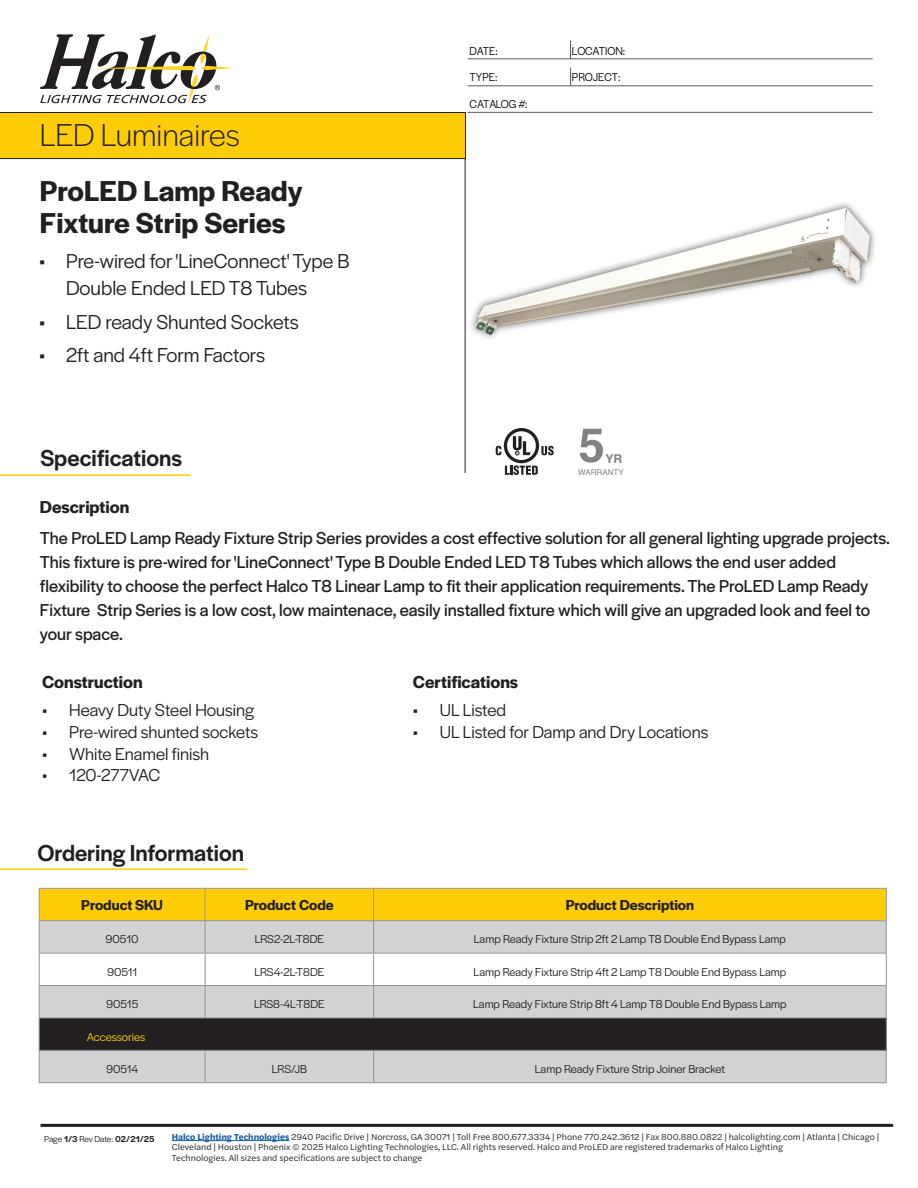
<style>
.page{position:relative;width:918px;height:1188px;background:#fff}
.page>*{position:absolute;margin:0;border:0;box-sizing:border-box;transform-origin:0 0}
.t1{font:300 33px "Halyard Display";color:#231f20}
.t2{font:600 30px/31.5px "Halyard Display";color:#231f20}
.t3{font:500 24px "Halyard Display";color:#231f20}
.t4{font:21px/27px "Halyard Display";color:#231f20}
.t5{font:18px/24px "Halyard Display";color:#231f20}
.t6{font:18px "Halyard Display";color:#231f20}
.t7{font:600 18px "Halyard Display";color:#231f20}
.t8{font:600 15px "Halyard Display";color:#231f20}
.t9{font:700 12.15px "Helvetica";color:#808285}
.t10{font:12px "Halyard Display";color:#231f20}
.t11{font:12px "Halyard Display";color:#040503;scale:.95 1}
.t12{font:12px "Halyard Display";letter-spacing:-.005em;color:#fecd08}
.t13{font:12px "Halyard Display";letter-spacing:-.02em;color:#040503;scale:.95 1}
.t14{font:9px/10.8px "Halyard Text";color:#231f20}
.t15{font:9px "Halyard Display";letter-spacing:-.02em;color:#231f20}
.t16{font:7.95px "Helvetica";color:#808285}
.s1{font-family:"Halyard Text";font-weight:600}
.s2{font-family:"Halyard Text VF";color:#175d9e}
</style>
<div class="page">
<img style="left:471px;top:204px;width:404px;height:134px">
<hr style="left:465px;top:121px;width:1px;height:352px;background:#231f20">
<div style="left:0;top:112px;width:466px;height:47px;background:#fecd08"></div>
<svg style="left:40px;top:34px;width:193px;height:71px"></svg>
<hr style="left:0;top:474px;width:191px;height:2px;background:#fecd08">
<hr style="left:172px;top:1140px;width:117px;height:1px;background:#175d9e">
<hr style="left:40px;top:1124px;width:853px;height:3px;background:#231f20">
<hr style="left:468px;top:59px;width:405px;height:1px;background:#59595c">
<svg style="left:570px;top:41px;width:1px;height:18px"></svg>
<hr style="left:468px;top:86px;width:405px;height:1px;background:#59595c">
<svg style="left:570px;top:68px;width:1px;height:18px"></svg>
<hr style="left:468px;top:112px;width:405px;height:1px;background:#59595c">
<svg style="left:505px;top:465px;width:33px;height:10px"></svg>
<svg style="left:541px;top:446px;width:13px;height:9px"></svg>
<div style="left:504px;top:429px;width:35px;height:34px;background:#231f20;border-radius:50%"></div>
<svg style="left:507px;top:431px;width:29px;height:29px"></svg>
<svg style="left:513px;top:436px;width:17px;height:19px"></svg>
<svg style="left:496px;top:446px;width:6px;height:9px"></svg>
<hr style="left:0;top:868px;width:247px;height:2px;background:#fecd08">
<div style="left:40px;top:889px;width:846px;height:31px;background:#fecd08"></div>
<div style="left:40px;top:921px;width:846px;height:161px;background:#d1d2d4"></div>
<svg style="left:40px;top:954px;width:846px;height:31px"></svg>
<div style="left:39px;top:1018px;width:847px;height:32px;background:#231f20"></div>
<hr style="left:39px;top:888px;width:166px;height:1px;background:#939598">
<hr style="left:39px;top:889px;width:1px;height:31px;background:#939598">
<hr style="left:205px;top:888px;width:169px;height:1px;background:#939598">
<hr style="left:205px;top:889px;width:1px;height:31px;background:#939598">
<hr style="left:374px;top:888px;width:513px;height:1px;background:#939598">
<hr style="left:373px;top:889px;width:1px;height:31px;background:#939598">
<hr style="left:886px;top:889px;width:1px;height:31px;background:#939598">
<hr style="left:39px;top:920px;width:166px;height:1px;background:#939598">
<hr style="left:39px;top:921px;width:1px;height:32px;background:#939598">
<hr style="left:205px;top:920px;width:169px;height:1px;background:#939598">
<hr style="left:205px;top:921px;width:1px;height:32px;background:#939598">
<hr style="left:374px;top:920px;width:513px;height:1px;background:#939598">
<hr style="left:373px;top:921px;width:1px;height:32px;background:#939598">
<hr style="left:886px;top:921px;width:1px;height:32px;background:#939598">
<hr style="left:39px;top:953px;width:166px;height:1px;background:#939598">
<hr style="left:39px;top:953px;width:1px;height:32px;background:#939598">
<hr style="left:205px;top:953px;width:169px;height:1px;background:#939598">
<hr style="left:205px;top:953px;width:1px;height:32px;background:#939598">
<hr style="left:374px;top:953px;width:513px;height:1px;background:#939598">
<hr style="left:373px;top:953px;width:1px;height:32px;background:#939598">
<hr style="left:886px;top:953px;width:1px;height:32px;background:#939598">
<hr style="left:39px;top:985px;width:166px;height:1px;background:#939598">
<hr style="left:39px;top:986px;width:1px;height:32px;background:#939598">
<hr style="left:205px;top:985px;width:169px;height:1px;background:#939598">
<hr style="left:205px;top:986px;width:1px;height:32px;background:#939598">
<hr style="left:374px;top:985px;width:513px;height:1px;background:#939598">
<hr style="left:373px;top:986px;width:1px;height:32px;background:#939598">
<hr style="left:886px;top:986px;width:1px;height:32px;background:#939598">
<hr style="left:39px;top:1018px;width:166px;height:1px;background:#939598">
<hr style="left:39px;top:1018px;width:1px;height:32px;background:#939598">
<hr style="left:205px;top:1018px;width:169px;height:1px;background:#939598">
<hr style="left:374px;top:1018px;width:513px;height:1px;background:#939598">
<hr style="left:886px;top:1018px;width:1px;height:32px;background:#939598">
<hr style="left:39px;top:1050px;width:166px;height:1px;background:#939598">
<hr style="left:39px;top:1051px;width:1px;height:31px;background:#939598">
<hr style="left:205px;top:1050px;width:169px;height:1px;background:#939598">
<hr style="left:205px;top:1051px;width:1px;height:31px;background:#939598">
<hr style="left:374px;top:1050px;width:513px;height:1px;background:#939598">
<hr style="left:373px;top:1051px;width:1px;height:31px;background:#939598">
<hr style="left:886px;top:1051px;width:1px;height:31px;background:#939598">
<hr style="left:39px;top:1082px;width:166px;height:1px;background:#939598">
<hr style="left:205px;top:1082px;width:169px;height:1px;background:#939598">
<hr style="left:374px;top:1082px;width:513px;height:1px;background:#939598">
<svg style="left:580px;top:429px;width:23px;height:34px"></svg>
<h1 class="t1" style="left:40px;top:112px;width:201px">LED Luminaires</h1>
<h2 class="t2" style="left:40px;top:174px;width:264px">ProLED Lamp Ready<br>Fixture Strip Series</h2>
<p class="t4" style="left:66px;top:246px;width:285px;text-indent:-27px">• Pre-wired for 'LineConnect' Type B<br>Double Ended LED T8 Tubes</p>
<p class="t4" style="left:39px;top:307px;width:261px">• LED ready Shunted Sockets</p>
<p class="t4" style="left:39px;top:341px;width:228px">• 2ft and 4ft Form Factors</p>
<p class="t11" style="left:470px;top:42px;width:31px">DATE:</p>
<p class="t11" style="left:572px;top:42px;width:58px">LOCATION:</p>
<p class="t11" style="left:470px;top:69px;width:31px">TYPE:</p>
<p class="t11" style="left:572px;top:69px;width:53px">PROJECT:</p>
<p class="t13" style="left:470px;top:95px;width:63px">CATALOG #:</p>
<h3 class="t3" style="left:40px;top:441px;width:143px">Specifications</h3>
<p class="t7" style="left:40px;top:495px;width:91px">Description</p>
<p class="t5" style="left:40px;top:525px;width:852px">The ProLED Lamp Ready Fixture Strip Series provides a cost effective solution for all general lighting upgrade projects.<br>This fixture is pre-wired for 'LineConnect' Type B Double Ended LED T8 Tubes which allows the end user added flexibility to choose the perfect Halco T8 Linear Lamp to fit their application requirements. The ProLED Lamp Ready Fixture Strip Series is a low cost, low maintenace, easily installed fixture which will give an upgraded look and feel to your space.</p>
<p class="t9" style="left:605px;top:449px;width:18px">YR</p>
<p class="t16" style="left:578px;top:466px;width:47px">WARRANTY</p>
<p class="t7" style="left:42px;top:669px;width:102px">Construction</p>
<p class="t6" style="left:42px;top:698px;width:214px">• Heavy Duty Steel Housing</p>
<p class="t6" style="left:42px;top:719px;width:217px">• Pre-wired shunted sockets</p>
<p class="t6" style="left:42px;top:741px;width:169px">• White Enamel finish</p>
<p class="t6" style="left:42px;top:763px;width:120px">• 120-277VAC</p>
<p class="t7" style="left:413px;top:669px;width:107px">Certifications</p>
<p class="t6" style="left:413px;top:698px;width:95px">• UL Listed</p>
<p class="t6" style="left:413px;top:719px;width:297px">• UL Listed for Damp and Dry Locations</p>
<h3 class="t3" style="left:38px;top:836px;width:208px">Ordering Information</h3>
<p class="t8" style="left:81px;top:894px;width:83px">Product SKU</p>
<p class="t8" style="left:245px;top:894px;width:90px">Product Code</p>
<p class="t8" style="left:566px;top:894px;width:130px">Product Description</p>
<p class="t10" style="left:106px;top:931px;width:35px">90510</p>
<p class="t10" style="left:255px;top:931px;width:71px">LRS2-2L-T8DE</p>
<p class="t10" style="left:474px;top:931px;width:314px">Lamp Ready Fixture Strip 2ft 2 Lamp T8 Double End Bypass Lamp</p>
<p class="t10" style="left:107px;top:963px;width:32px">90511</p>
<p class="t10" style="left:254px;top:963px;width:71px">LRS4-2L-T8DE</p>
<p class="t10" style="left:474px;top:963px;width:314px">Lamp Ready Fixture Strip 4ft 2 Lamp T8 Double End Bypass Lamp</p>
<p class="t10" style="left:106px;top:996px;width:34px">90515</p>
<p class="t10" style="left:254px;top:996px;width:72px">LRS8-4L-T8DE</p>
<p class="t10" style="left:473px;top:996px;width:315px">Lamp Ready Fixture Strip 8ft 4 Lamp T8 Double End Bypass Lamp</p>
<p class="t12" style="left:87px;top:1028px;width:60px">Accessories</p>
<p class="t10" style="left:106px;top:1061px;width:34px">90514</p>
<p class="t10" style="left:272px;top:1061px;width:37px">LRS/JB</p>
<p class="t10" style="left:535px;top:1061px;width:192px">Lamp Ready Fixture Strip Joiner Bracket</p>
<p class="t15" style="left:44px;top:1133px;width:112px">Page <span class="s1">1/3</span> Rev Date: <span class="s1">02/21/25</span></p>
<p class="t14" style="left:172px;top:1131px;width:709px"><span class="s2">Halco Lighting Technologies</span> 2940 Pacific Drive | Norcross, GA 30071 | Toll Free 800.677.3334 | Phone 770.242.3612 | Fax 800.880.0822 | halcolighting.com | Atlanta | Chicago |<br>Cleveland | Houston | Phoenix © 2025 Halco Lighting Technologies, LLC. All rights reserved. Halco and ProLED are registered trademarks of Halco Lighting<br>Technologies. All sizes and specifications are subject to change</p>
</div>
